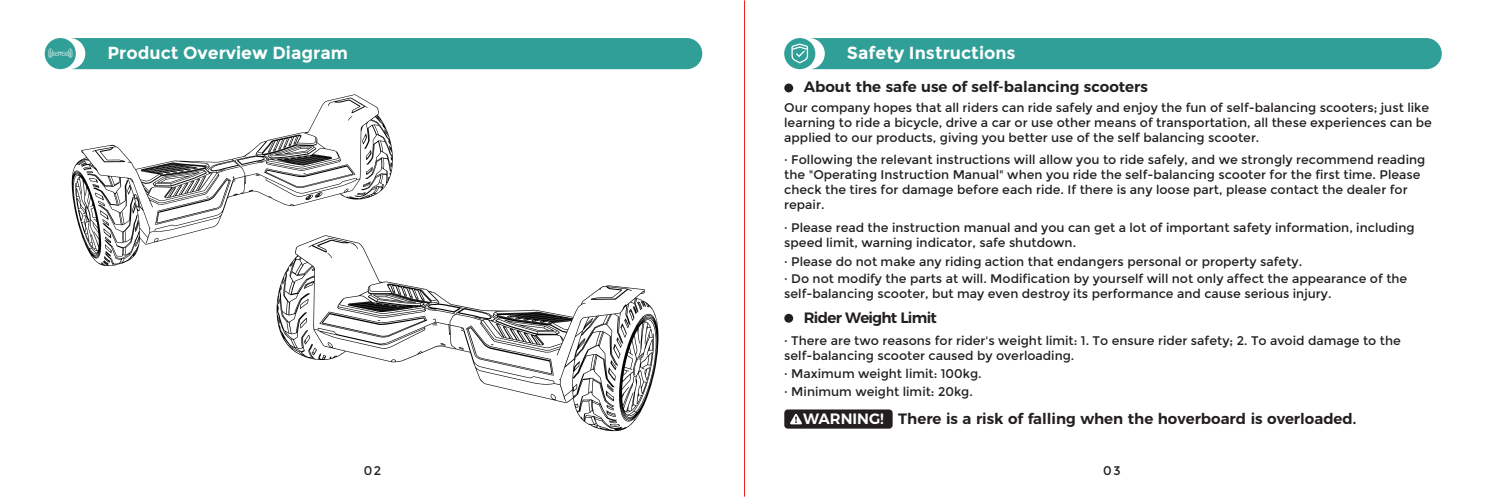
<style>
.page{position:relative;width:1489px;height:497px;background:#fff}
.page>*{position:absolute;margin:0;border:0;box-sizing:border-box;transform-origin:0 0}
.t1{font:700 17.5px "Montserrat";color:#fff}
.t2{font:600 15px "Montserrat";color:#231f20}
.t3{font:600 15px "Montserrat";letter-spacing:-.045em;color:#231f20}
.t4{font:12.5px/15px "Montserrat";color:#231f20}
.s1{color:#fff}
</style>
<div class="page">
<svg style="left:71px;top:94px;width:322px;height:172px"></svg>
<svg style="left:328px;top:98px;width:40px;height:23px"></svg>
<svg style="left:153px;top:161px;width:86px;height:64px"></svg>
<svg style="left:256px;top:134px;width:117px;height:66px"></svg>
<svg style="left:76px;top:160px;width:36px;height:103px"></svg>
<svg style="left:277px;top:235px;width:382px;height:196px"></svg>
<svg style="left:308px;top:238px;width:50px;height:20px"></svg>
<svg style="left:459px;top:317px;width:95px;height:58px"></svg>
<svg style="left:300px;top:294px;width:146px;height:61px"></svg>
<svg style="left:606px;top:301px;width:47px;height:126px"></svg>
<hr style="left:744px;top:0;width:1px;height:496px;background:#ee1d23">
<div style="left:784px;top:84px;width:9px;height:8px;background:#231f20;border-radius:50%"></div>
<div style="left:784px;top:314px;width:9px;height:9px;background:#231f20;border-radius:50%"></div>
<div style="left:784px;top:409px;width:109px;height:19px;background:#231f20;border-radius:4px"></div>
<svg style="left:790px;top:413px;width:12px;height:11px"></svg>
<svg style="left:45px;top:38px;width:31px;height:31px"></svg>
<div style="left:49px;top:38px;width:653px;height:31px;background:#2f9f97"></div>
<div style="left:784px;top:38px;width:31px;height:31px;background:#2f9f97;border-radius:50%"></div>
<div style="left:791px;top:38px;width:651px;height:31px;background:#2f9f97"></div>
<h1 class="t1" style="left:107px;top:42px;width:242px">Product Overview Diagram</h1>
<h1 class="t1" style="left:847px;top:42px;width:170px">Safety Instructions</h1>
<p class="t2" style="left:804px;top:75px;width:346px">About the safe use of self-balancing scooters</p>
<p class="t4" style="left:784px;top:100px;width:649px">Our company hopes that all riders can ride safely and enjoy the fun of self-balancing scooters; just like learning to ride a bicycle, drive a car or use other means of transportation, all these experiences can be applied to our products, giving you better use of the self balancing scooter.</p>
<p class="t4" style="left:784px;top:152px;width:643px">· Following the relevant instructions will allow you to ride safely, and we strongly recommend reading the "Operating Instruction Manual" when you ride the self-balancing scooter for the first time. Please check the tires for damage before each ride. If there is any loose part, please contact the dealer for repair.</p>
<p class="t4" style="left:784px;top:220px;width:632px">· Please read the instruction manual and you can get a lot of important safety information, including speed limit, warning indicator, safe shutdown.</p>
<p class="t4" style="left:784px;top:253px;width:625px;line-height:17px">· Please do not make any riding action that endangers personal or property safety.<br>· Do not modify the parts at will. Modification by yourself will not only affect the appearance of the</p>
<p class="t4" style="left:784px;top:286px;width:549px">self-balancing scooter, but may even destroy its performance and cause serious injury.</p>
<p class="t4" style="left:784px;top:333px;width:618px">· There are two reasons for rider's weight limit: 1. To ensure rider safety; 2. To avoid damage to the self-balancing scooter caused by overloading.</p>
<p class="t4" style="left:784px;top:365px;width:199px;line-height:17.9px">· Maximum weight limit: 100kg. · Minimum weight limit: 20kg.</p>
<p class="t3" style="left:804px;top:305px;width:135px">Rider Weight Limit</p>
<p class="t2" style="left:803px;top:407px;width:555px"><span class="s1">WARNING!</span> There is a risk of falling when the hoverboard is overloaded.</p>
<p class="t4" style="left:364px;top:463px;width:19px">02</p>
<p class="t4" style="left:1103px;top:463px;width:19px">03</p>
</div>
